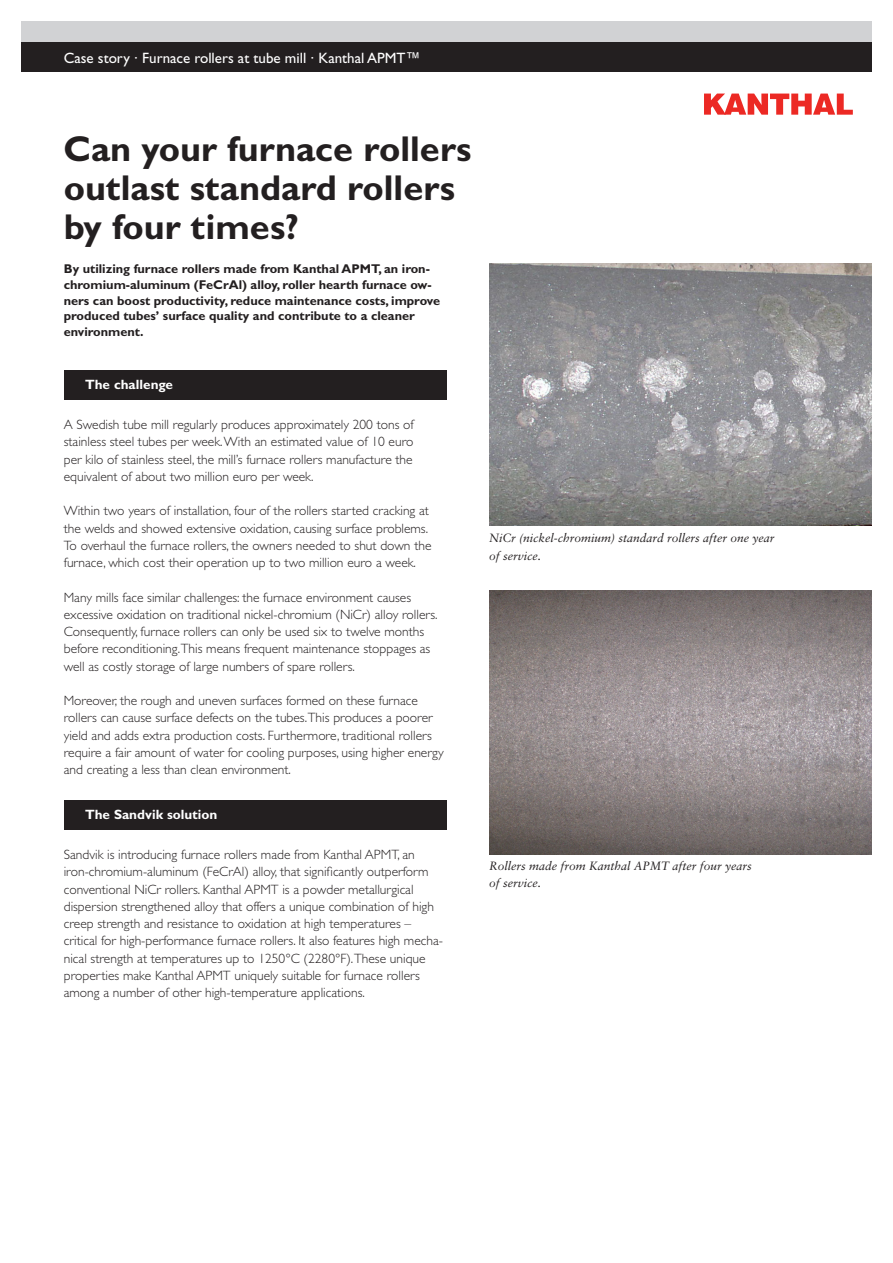
<style>
.page{position:relative;width:893px;height:1263px;background:#fff}
.page>*{position:absolute;margin:0;border:0;box-sizing:border-box;transform-origin:0 0}
.Huvudrubrik_svart{font:700 36px/39px "Gill Sans MT Pro";color:#231f20}
.t1{font:15px "Gill Sans";color:#fff}
.Brödtext{font:300 13.5px/17.2px "Gill Sans";color:#231f20}
.Faktarutor{font:300 13.5px/17.2px "Gill Sans";color:#231f20}
.Mellanrubrik{font:700 13.5px "Gill Sans MT Pro";color:#fff}
.Faktarutor-2{font:700 12.75px/15.8px "Gill Sans";color:#231f20}
.Bildtext{font:italic 12px/17.2px "Sabon";color:#231f20}
</style>
<div class="page">
<div style="left:21px;top:21px;width:851px;height:22px;background:#d1d2d4"></div>
<div style="left:21px;top:43px;width:851px;height:29px;background:#231f20"></div>
<div style="left:64px;top:370px;width:382px;height:30px;background:#231f20"></div>
<div style="left:64px;top:800px;width:382px;height:30px;background:#231f20"></div>
<svg style="left:704px;top:94px;width:149px;height:21px"></svg>
<img style="left:489px;top:264px;width:383px;height:262px">
<img style="left:489px;top:590px;width:383px;height:265px">
<p class="t1" style="left:64px;top:49px;width:358px">Case story · Furnace rollers at tube mill · Kanthal APMT™</p>
<p class="Huvudrubrik_svart" style="left:64px;top:128px;width:409px">Can your furnace rollers outlast standard rollers by four times?</p>
<p class="Faktarutor-2" style="left:64px;top:261px;width:378px">By utilizing furnace rollers made from Kanthal APMT, an iron&shy;chromium-aluminum (FeCrAl) alloy, roller hearth furnace ow&shy;ners can boost productivity, reduce maintenance costs, improve produced tubes’ surface quality and contribute to a cleaner environment.</p>
<p class="Mellanrubrik" style="left:85px;top:376px;width:90px">The challenge</p>
<p class="Brödtext" style="left:64px;top:416px;width:352px;text-align:justify">A Swedish tube mill regularly produces approximately 200 tons of stainless steel tubes per week. With an estimated value of 10 euro per kilo of stainless steel, the mill’s furnace rollers manufacture the equivalent of about two million euro per week.</p>
<p class="Brödtext" style="left:64px;top:502px;width:369px">Within two years of installation, four of the rollers started cracking at the welds and showed extensive oxidation, causing surface problems.<br>To overhaul the furnace rollers, the owners needed to shut down the furnace, which cost their operation up to two million euro a week.</p>
<p class="Brödtext" style="left:64px;top:589px;width:375px">Many mills face similar challenges: the furnace environment causes excessive oxidation on traditional nickel-chromium (NiCr) alloy rollers.<br>Consequently, furnace rollers can only be used six to twelve months before reconditioning.This means frequent maintenance stoppages as well as costly storage of large numbers of spare rollers.</p>
<p class="Brödtext" style="left:64px;top:692px;width:381px">Moreover, the rough and uneven surfaces formed on these furnace rollers can cause surface defects on the tubes.This produces a poorer yield and adds extra production costs. Furthermore, traditional rollers require a fair amount of water for cooling purposes, using higher energy and creating a less than clean environment.</p>
<p class="Mellanrubrik" style="left:85px;top:806px;width:134px">The Sandvik solution</p>
<p class="Faktarutor" style="left:64px;top:846px;width:381px">Sandvik is introducing furnace rollers made from Kanthal APMT, an iron-chromium-aluminum (FeCrAl) alloy, that significantly outperform conventional NiCr rollers. Kanthal APMT is a powder metallurgical dispersion strengthened alloy that offers a unique combination of high creep strength and resistance to oxidation at high temperatures – critical for high-performance furnace rollers. It also features high mecha&shy;nical strength at temperatures up to 1250°C (2280°F).These unique properties make Kanthal APMT uniquely suitable for furnace rollers among a number of other high-temperature applications.</p>
<p class="Bildtext" style="left:489px;top:529px;width:287px">NiCr (nickel-chromium) standard rollers after one year of service.</p>
<p class="Bildtext" style="left:489px;top:857px;width:264px">Rollers made from Kanthal APMT after four years of service.</p>
</div>
